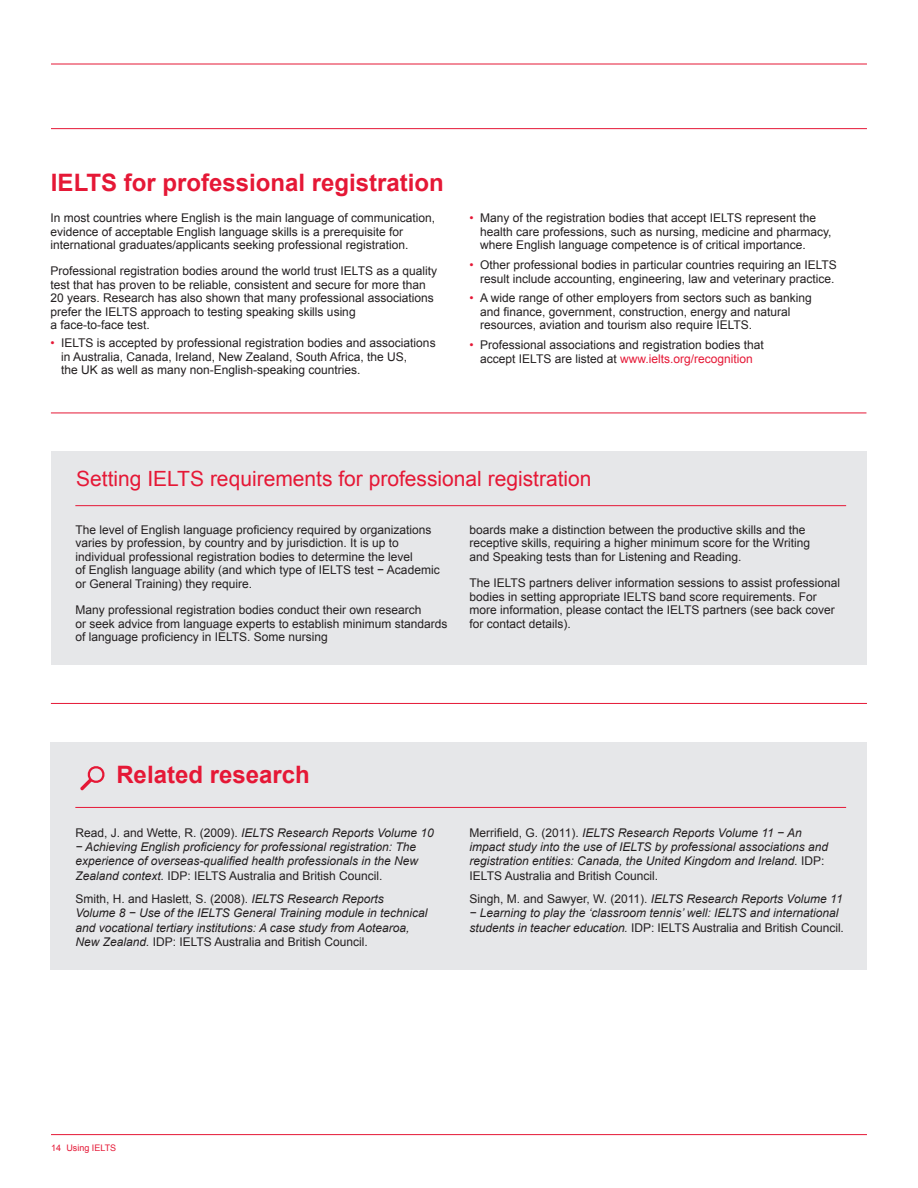
<style>
.page{position:relative;width:918px;height:1188px;background:#fff}
.page>*{position:absolute;margin:0;border:0;box-sizing:border-box;transform-origin:0 0}
.t1{font:700 24px "Arial";color:#e51836}
.t2{font:21px "Arial";color:#e51836}
.t3{font:12px/13.5px "Arial";color:#231f20}
.t4{font:italic 12px/14.4px "Arial";color:#231f20}
.t5{font:9px "Arial";color:#e51836}
.s1{color:#e51836}
.s2{font-style:normal}
</style>
<div class="page">
<hr style="left:51px;top:1134px;width:816px;height:1px;background:#e51836">
<hr style="left:51px;top:703px;width:816px;height:1px;background:#e51836">
<div style="left:51px;top:452px;width:815px;height:213px;background:#e6e7e9"></div>
<hr style="left:75px;top:505px;width:771px;height:1px;background:#e51836">
<hr style="left:51px;top:413px;width:815px;height:1px;background:#e51836">
<div style="left:51px;top:742px;width:816px;height:227px;background:#e6e7e9"></div>
<hr style="left:75px;top:807px;width:771px;height:1px;background:#e51836">
<svg style="left:80px;top:766px;width:25px;height:24px"></svg>
<hr style="left:51px;top:64px;width:816px;height:1px;background:#e51836">
<hr style="left:51px;top:128px;width:816px;height:1px;background:#e51836">
<h1 class="t1" style="left:51px;top:167px;width:394px">IELTS for professional registration</h1>
<p class="t3" style="left:50px;top:211px;width:386px">In most countries where English is the main language of communication, evidence of acceptable English language skills is a prerequisite for international graduates/applicants seeking professional registration.</p>
<p class="t3" style="left:50px;top:265px;width:388px">Professional registration bodies around the world trust IELTS as a quality test that has proven to be reliable, consistent and secure for more than 20 years. Research has also shown that many professional associations prefer the IELTS approach to testing speaking skills using<br>a face-to-face test.</p>
<p class="t3" style="left:61px;top:336px;width:376px;text-indent:-11px"><span class="s1">•</span> IELTS is accepted by professional registration bodies and associations in Australia, Canada, Ireland, New Zealand, South Africa, the US,<br>the UK as well as many non-English-speaking countries.</p>
<p class="t3" style="left:480px;top:211px;width:353px;text-indent:-11px"><span class="s1">•</span> Many of the registration bodies that accept IELTS represent the health care professions, such as nursing, medicine and pharmacy, where English language competence is of critical importance.</p>
<p class="t3" style="left:470px;top:258px;width:369px;text-align:right"><span class="s1">•</span> Other professional bodies in particular countries requiring an IELTS result include accounting, engineering, law and veterinary practice.</p>
<p class="t3" style="left:480px;top:292px;width:333px;text-indent:-11px"><span class="s1">•</span> A wide range of other employers from sectors such as banking and finance, government, construction, energy and natural resources, aviation and tourism also require IELTS.</p>
<p class="t3" style="left:470px;top:339px;width:296px;text-align:center"><span class="s1">•</span> Professional associations and registration bodies that accept IELTS are listed at <span class="s1">www.ielts.org/recognition</span></p>
<h2 class="t2" style="left:76px;top:465px;width:517px">Setting IELTS requirements for professional registration</h2>
<p class="t3" style="left:75px;top:523px;width:366px">The level of English language proficiency required by organizations varies by profession, by country and by jurisdiction. It is up to individual professional registration bodies to determine the level<br>of English language ability (and which type of IELTS test − Academic or General Training) they require.</p>
<p class="t3" style="left:75px;top:603px;width:374px">Many professional registration bodies conduct their own research<br>or seek advice from language experts to establish minimum standards of language proficiency in IELTS. Some nursing</p>
<p class="t3" style="left:469px;top:523px;width:342px">boards make a distinction between the productive skills and the receptive skills, requiring a higher minimum score for the Writing and Speaking tests than for Listening and Reading.</p>
<p class="t3" style="left:469px;top:576px;width:372px">The IELTS partners deliver information sessions to assist professional bodies in setting appropriate IELTS band score requirements. For more information, please contact the IELTS partners (see back cover for contact details).</p>
<h1 class="t1" style="left:116px;top:759px;width:195px">Related research</h1>
<p class="t4" style="left:75px;top:825px;width:360px"><span class="s2">Read, J. and Wette, R. (2009).</span> IELTS Research Reports Volume 10 − Achieving English proficiency for professional registration: The experience of overseas-qualified health professionals in the New Zealand context. <span class="s2">IDP: IELTS Australia and British Council.</span></p>
<p class="t4" style="left:75px;top:891px;width:354px"><span class="s2">Smith, H. and Haslett, S. (2008).</span> IELTS Research Reports<br>Volume 8 − Use of the IELTS General Training module in technical and vocational tertiary institutions: A case study from Aotearoa, New Zealand. <span class="s2">IDP: IELTS Australia and British Council.</span></p>
<p class="t4" style="left:470px;top:825px;width:360px"><span class="s2">Merrifield, G. (2011).</span> IELTS Research Reports Volume 11 − An impact study into the use of IELTS by professional associations and registration entities: Canada, the United Kingdom and Ireland. <span class="s2">IDP:<br>IELTS Australia and British Council.</span></p>
<p class="t4" style="left:470px;top:891px;width:376px"><span class="s2">Singh, M. and Sawyer, W. (2011).</span> IELTS Research Reports Volume 11 − Learning to play the ‘classroom tennis’ well: IELTS and international students in teacher education. <span class="s2">IDP: IELTS Australia and British Council.</span></p>
<p class="t5" style="left:66px;top:1142px;width:51px">Using IELTS</p>
<p class="t5" style="left:51px;top:1142px;width:12px">14</p>
</div>
